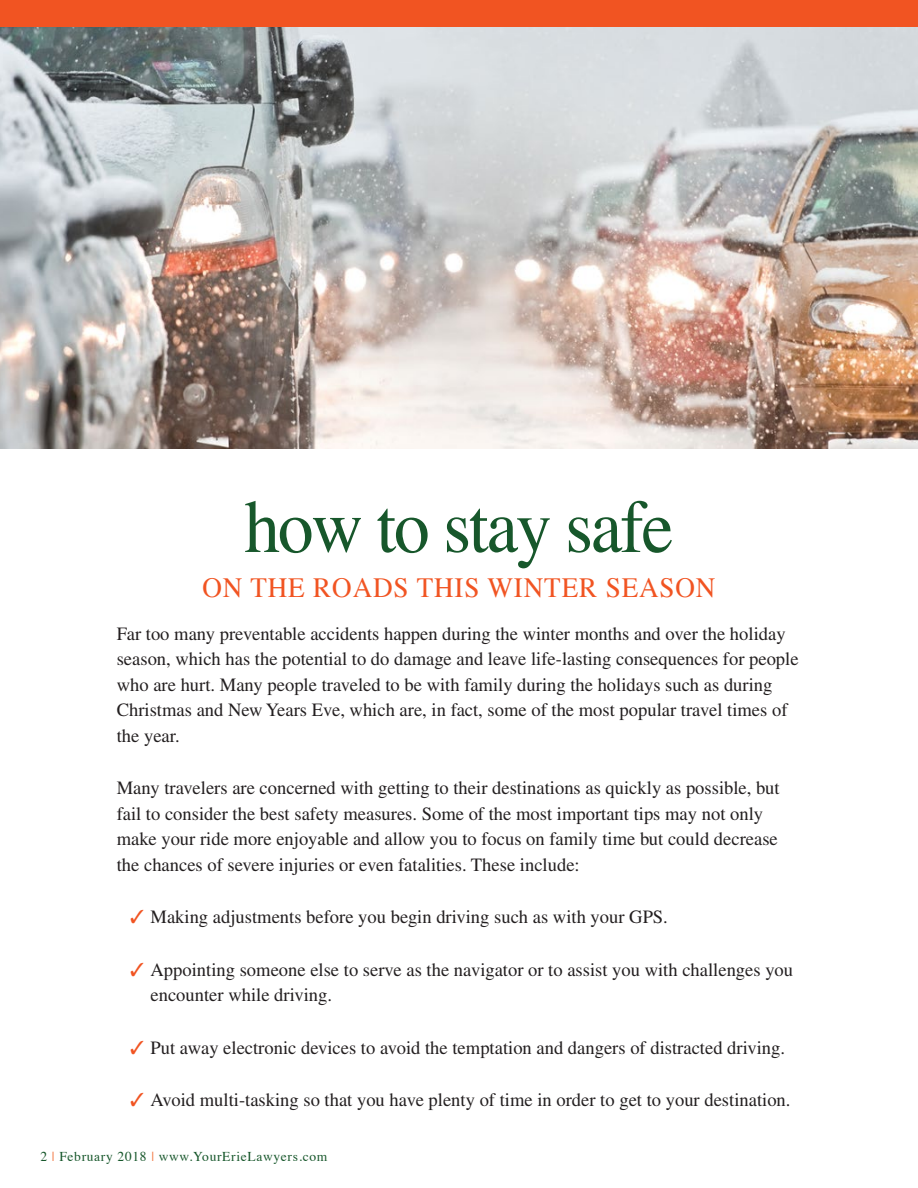
<style>
.page{position:relative;width:918px;height:1188px;background:#fff}
.page>*{position:absolute;margin:0;border:0;box-sizing:border-box;transform-origin:0 0}
.t1{font:75px "Times";letter-spacing:-.03em;color:#17572b;scale:.95 1}
.t2{font:27.75px "Times";letter-spacing:.03em;color:#f15422}
.t3{font:18.75px/25.5px "Times LT Std";color:#231f20}
.t4{font:13.5px "Times";letter-spacing:.05em;color:#17572b}
.s1{color:#f15422}
.s2{color:#f37843}
</style>
<div class="page">
<div style="left:0;top:0;width:918px;height:27px;background:#f15422"></div>
<img style="left:0;top:27px;width:918px;height:421px">
<h1 class="t1" style="left:245px;top:496px;width:453px">how to stay safe</h1>
<h2 class="t2" style="left:202px;top:576px;width:515px">ON THE ROADS THIS WINTER SEASON</h2>
<p class="t3" style="left:117px;top:621px;width:683px">Far too many preventable accidents happen during the winter months and over the holiday season, which has the potential to do damage and leave life-lasting consequences for people who are hurt. Many people traveled to be with family during the holidays such as during Christmas and New Years Eve, which are, in fact, some of the most popular travel times of the year.</p>
<p class="t3" style="left:117px;top:775px;width:664px">Many travelers are concerned with getting to their destinations as quickly as possible, but fail to consider the best safety measures. Some of the most important tips may not only make your ride more enjoyable and allow you to focus on family time but could decrease the chances of severe injuries or even fatalities. These include:</p>
<p class="t3" style="left:130px;top:904px;width:539px"><span class="s1">✓</span> Making adjustments before you begin driving such as with your GPS.</p>
<p class="t3" style="left:151px;top:957px;width:644px;text-indent:-20px"><span class="s1">✓</span> Appointing someone else to serve as the navigator or to assist you with challenges you encounter while driving.</p>
<p class="t3" style="left:130px;top:1035px;width:656px"><span class="s1">✓</span> Put away electronic devices to avoid the temptation and dangers of distracted driving.</p>
<p class="t3" style="left:130px;top:1087px;width:662px"><span class="s1">✓</span> Avoid multi-tasking so that you have plenty of time in order to get to your destination.</p>
<p class="t4" style="left:40px;top:1151px;width:288px">2 <span class="s2">|</span> February 2018 <span class="s2">|</span> www.YourErieLawyers.com</p>
</div>
